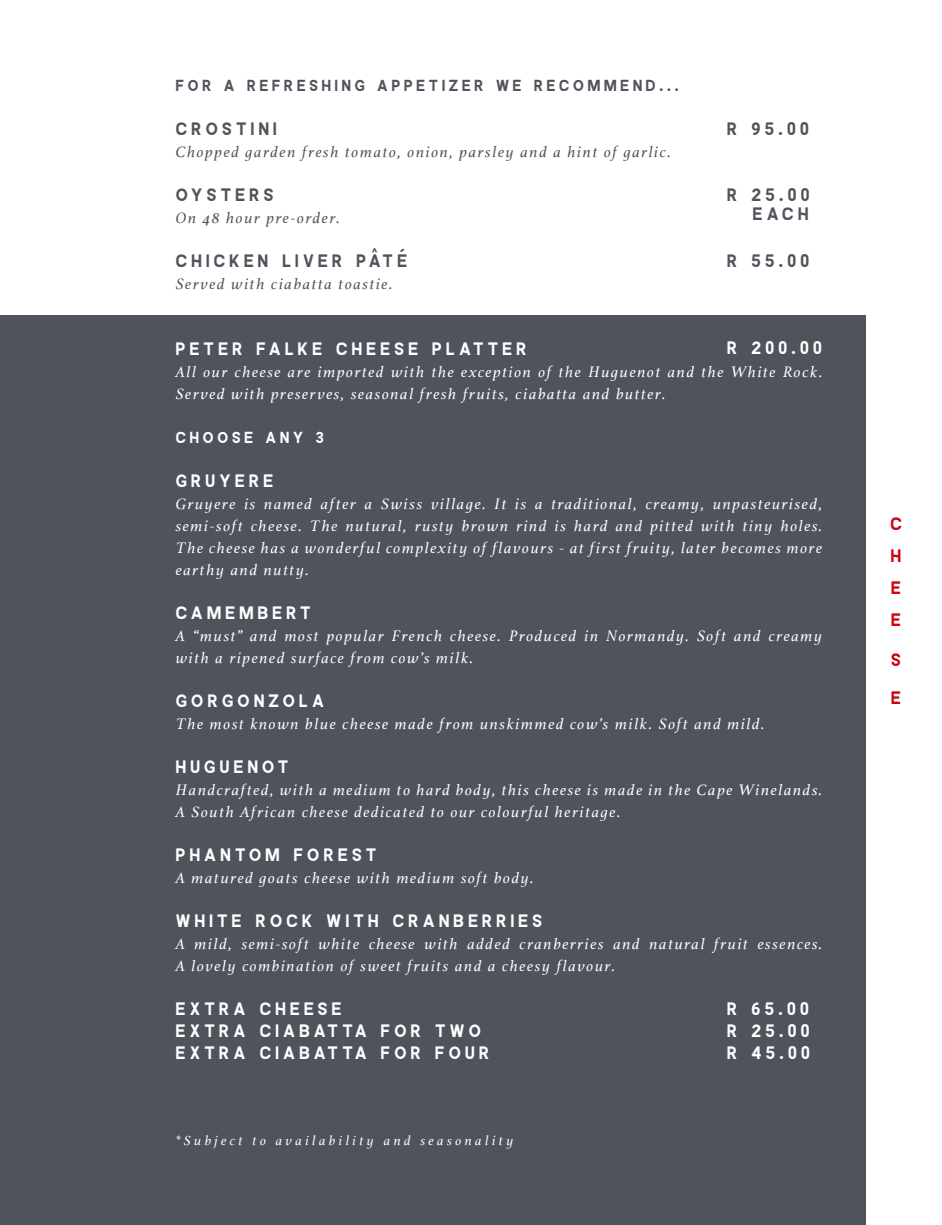
<style>
.page{position:relative;width:942px;height:1225px;background:#fff}
.page>*{position:absolute;margin:0;border:0;box-sizing:border-box;transform-origin:0 0}
.t1{font:18px "ALISEO Regular";letter-spacing:.24em;color:#fff}
.t2{font:18px "ALISEO Regular";letter-spacing:.24em;color:#4e535c}
.t3{font:18px "ALISEO Regular";color:#cd010d}
.t4{font:italic 16px/22px "Athelas";letter-spacing:.1em;color:#fff}
.t5{font:italic 16px "Athelas";letter-spacing:.1em;color:#4e535c}
.t6{font:16px "ALISEO Regular";letter-spacing:.24em;color:#4e535c}
.t7{font:16px "ALISEO Regular";letter-spacing:.24em;color:#fff}
.t8{font:italic 14px "Athelas";letter-spacing:.24em;color:#fff}
.t9{font:12px "ALISEO Regular";color:#4e535c}
</style>
<div class="page">
<div style="left:0;top:315px;width:865px;height:910px;background:#4e535c"></div>
<p class="t6" style="left:176px;top:76px;width:504px">FOR A REFRESHING APPETIZER WE RECOMMEND...</p>
<p class="t2" style="left:176px;top:118px;width:102px">CROSTINI</p>
<p class="t5" style="left:176px;top:139px;width:496px">Chopped garden fresh tomato, onion, parsley and a hint of garlic.</p>
<p class="t2" style="left:176px;top:184px;width:99px">OYSTERS</p>
<p class="t5" style="left:176px;top:205px;width:166px">On 48 hour pre-order.</p>
<p class="t2" style="left:176px;top:250px;width:233px">CHICKEN LIVER PATE</p>
<p class="t5" style="left:176px;top:271px;width:218px">Served with ciabatta toastie.</p>
<p class="t9" style="left:371px;top:246px;width:7px">^</p>
<p class="t2" style="left:727px;top:118px;width:83px">R 95.00</p>
<p class="t2" style="left:727px;top:184px;width:84px">R 25.00</p>
<p class="t2" style="left:752px;top:203px;width:57px">EACH</p>
<p class="t2" style="left:727px;top:250px;width:83px">R 55.00</p>
<p class="t1" style="left:727px;top:338px;width:96px">R 200.00</p>
<p class="t1" style="left:176px;top:338px;width:352px">PETER FALKE CHEESE PLATTER</p>
<p class="t4" style="left:176px;top:360px;width:648px">All our cheese are imported with the exception of the Huguenot and the White Rock.<br>Served with preserves, seasonal fresh fruits, ciabatta and butter.</p>
<p class="t7" style="left:176px;top:428px;width:149px">CHOOSE ANY 3</p>
<p class="t1" style="left:176px;top:470px;width:99px">GRUYERE</p>
<p class="t4" style="left:176px;top:492px;width:648px;text-align:justify">Gruyere is named after a Swiss village. It is a traditional, creamy, unpasteurised, semi-soft cheese. The nutural, rusty brown rind is hard and pitted with tiny holes.<br>The cheese has a wonderful complexity of flavours - at first fruity, later becomes more earthy and nutty.</p>
<p class="t1" style="left:176px;top:602px;width:136px">CAMEMBERT</p>
<p class="t4" style="left:176px;top:624px;width:648px">A “must” and most popular French cheese. Produced in Normandy. Soft and creamy with a ripened surface from cow’s milk.</p>
<p class="t1" style="left:176px;top:690px;width:150px">GORGONZOLA</p>
<p class="t4" style="left:176px;top:712px;width:590px">The most known blue cheese made from unskimmed cow’s milk. Soft and mild.</p>
<p class="t1" style="left:176px;top:756px;width:114px">HUGUENOT</p>
<p class="t4" style="left:176px;top:778px;width:647px">Handcrafted, with a medium to hard body, this cheese is made in the Cape Winelands.<br>A South African cheese dedicated to our colourful heritage.</p>
<p class="t1" style="left:176px;top:844px;width:202px">PHANTOM FOREST</p>
<p class="t4" style="left:176px;top:866px;width:359px">A matured goats cheese with medium soft body.</p>
<p class="t1" style="left:176px;top:910px;width:368px">WHITE ROCK WITH CRANBERRIES</p>
<p class="t4" style="left:176px;top:932px;width:648px">A mild, semi-soft white cheese with added cranberries and natural fruit essences.<br>A lovely combination of sweet fruits and a cheesy flavour.</p>
<p class="t1" style="left:176px;top:998px;width:167px">EXTRA CHEESE</p>
<p class="t1" style="left:176px;top:1020px;width:307px">EXTRA CIABATTA FOR TWO</p>
<p class="t1" style="left:176px;top:1042px;width:315px">EXTRA CIABATTA FOR FOUR</p>
<p class="t1" style="left:727px;top:998px;width:83px">R 65.00</p>
<p class="t1" style="left:727px;top:1020px;width:84px">R 25.00</p>
<p class="t1" style="left:727px;top:1042px;width:84px">R 45.00</p>
<p class="t8" style="left:176px;top:1129px;width:339px">*Subject to availability and seasonality</p>
<p class="t3" style="left:890px;top:514px;width:13px">C</p>
<p class="t3" style="left:890px;top:546px;width:12px">H</p>
<p class="t3" style="left:890px;top:578px;width:11px">E</p>
<p class="t3" style="left:890px;top:610px;width:11px">E</p>
<p class="t3" style="left:890px;top:650px;width:11px">S</p>
<p class="t3" style="left:890px;top:687px;width:11px">E</p>
</div>
